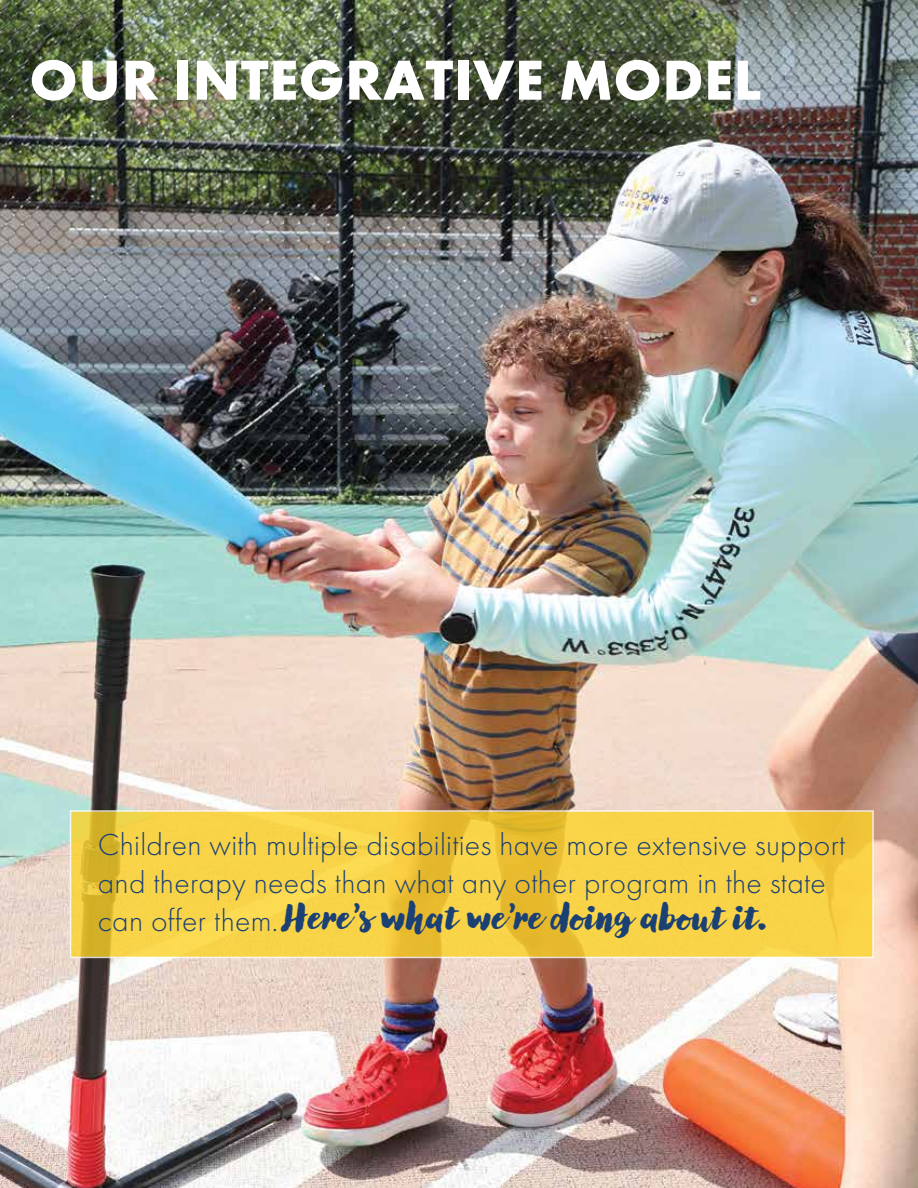
<style>
.page{position:relative;width:918px;height:1188px;background:#fff}
.page>*{position:absolute;margin:0;border:0;box-sizing:border-box;transform-origin:0 0}
.t1{font:700 58.5px "Futura PT";letter-spacing:.01em;color:#fff}
.t2{font:800 36px "Lullabies";letter-spacing:.01em;color:#1a4074}
.t3{font:300 31.5px/37.8px "Futura PT";letter-spacing:.01em;color:#1a4074}
.s1{font-family:"Futura PT";font-weight:300;font-size:31.5px}
</style>
<div class="page">
<img style="left:0;top:0;width:918px;height:1188px">
<svg style="left:70px;top:810px;width:804px;height:148px;background:#f4ce47"></svg>
<h1 class="t1" style="left:29px;top:42px;width:733px">OUR INTEGRATIVE MODEL</h1>
<p class="t3" style="left:98px;top:826px;width:749px">Children with multiple disabilities have more extensive support and therapy needs than what any other program in the state</p>
<p class="t2" style="left:98px;top:894px;width:673px"><span class="s1">can offer them.</span> Here’s what we’re doing about it.</p>
</div>
